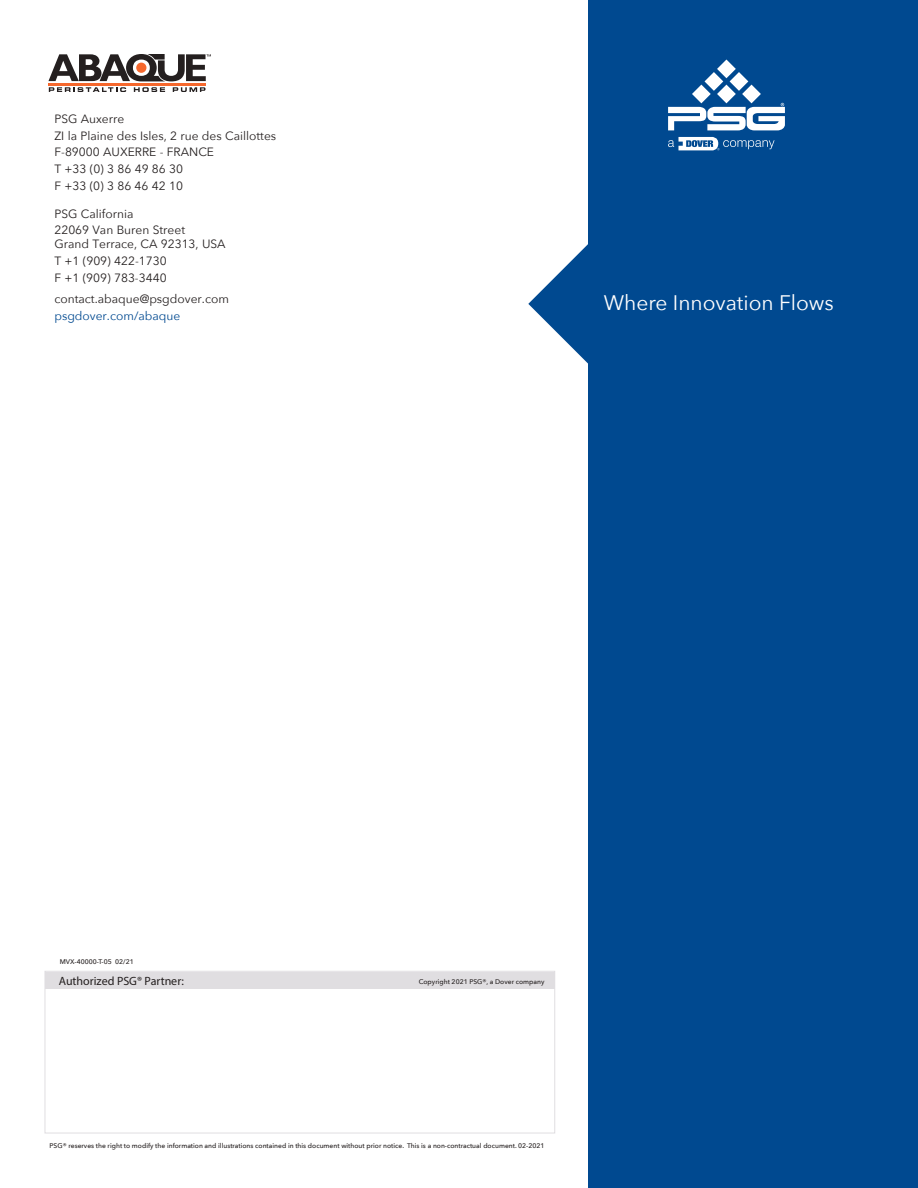
<style>
.page{position:relative;width:918px;height:1188px;background:#fff}
.page>*{position:absolute;margin:0;border:0;box-sizing:border-box;transform-origin:0 0}
.t1{font:21px "Avenir Next";color:#fff}
.t2{font:12px/16.5px "Avenir Next";color:#241f1f}
.t3{font:12px "Myriad Pro";color:#241f1f}
.t4{font:12px "Avenir Next";color:#004990}
.t5{font:500 6.75px "Avenir Next";color:#241f1f}
</style>
<div class="page">
<svg style="left:49px;top:87px;width:77px;height:5px"></svg>
<svg style="left:134px;top:87px;width:31px;height:5px"></svg>
<svg style="left:173px;top:87px;width:33px;height:5px"></svg>
<hr style="left:48px;top:83px;width:158px;height:2px;background:#f6682d">
<svg style="left:48px;top:54px;width:163px;height:27px"></svg>
<div style="left:588px;top:0;width:330px;height:1188px;background:#004990"></div>
<svg style="left:528px;top:244px;width:60px;height:120px"></svg>
<svg style="left:668px;top:60px;width:117px;height:70px"></svg>
<svg style="left:668px;top:137px;width:107px;height:13px"></svg>
<div style="left:45px;top:971px;width:510px;height:162px;background:#fff;border:1px solid #e0dee1"></div>
<div style="left:45px;top:972px;width:509px;height:16px;background:#e0dee1"></div>
<p class="t2" style="left:54px;top:110px;width:223px">PSG Auxerre<br>ZI la Plaine des Isles, 2 rue des Caillottes<br>F-89000 AUXERRE - FRANCE<br>T +33 (0) 3 86 49 86 30<br>F +33 (0) 3 86 46 42 10</p>
<p class="t2" style="left:54px;top:205px;width:132px">PSG California<br>22069 Van Buren Street</p>
<p class="t2" style="left:54px;top:236px;width:173px">Grand Terrace, CA 92313, USA<br>T +1 (909) 422-1730<br>F +1 (909) 783-3440</p>
<p class="t2" style="left:54px;top:290px;width:176px">contact.abaque@psgdover.com</p>
<p class="t4" style="left:54px;top:306px;width:127px">psgdover.com/abaque</p>
<h1 class="t1" style="left:604px;top:285px;width:232px">Where Innovation Flows</h1>
<p class="t5" style="left:60px;top:956px;width:76px">MVX-40000-T-05 02/21</p>
<p class="t3" style="left:59px;top:973px;width:127px">Authorized PSG® Partner:</p>
<p class="t5" style="left:419px;top:976px;width:127px">Copyright 2021 PSG®, a Dover company</p>
<p class="t5" style="left:50px;top:1140px;width:496px">PSG® reserves the right to modify the information and illustrations contained in this document without prior notice. This is a non-contractual document. 02-2021</p>
</div>
